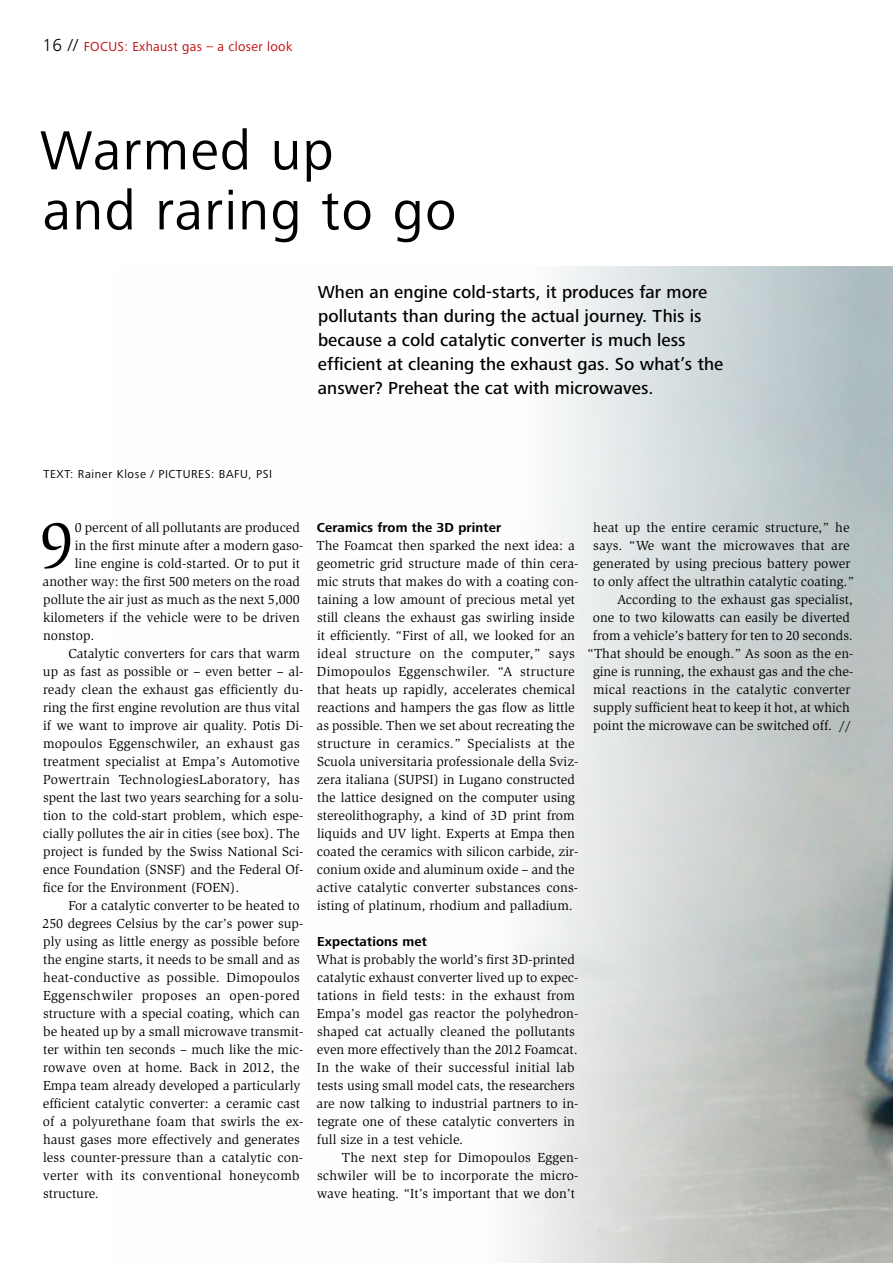
<style>
.page{position:relative;width:893px;height:1263px;background:#fff}
.page>*{position:absolute;margin:0;border:0;box-sizing:border-box;transform-origin:0 0}
.t1{font:67.2px "Slimbach Std";color:#000}
.t2{font:57px/60px "Frutiger Next Pro";letter-spacing:.025em;color:#000}
.t3{font:500 18px/24px "Frutiger Next Pro";letter-spacing:.005em;color:#000}
.t4{font:13.5px/18px "Slimbach Std";color:#000}
.t5{font:13.5px "Slimbach Std";letter-spacing:.02em;color:#000}
.t6{font:13.5px "Slimbach Std";letter-spacing:.03em;color:#000}
.t7{font:700 13.5px "Frutiger Next Pro";letter-spacing:.01em;color:#000}
.t8{font:13.5px "Frutiger Next Pro";letter-spacing:.025em;color:#c00609}
.t9{font:12px "Frutiger Next Pro";letter-spacing:.05em;color:#000}
.s1{font-weight:300;font-size:18px;color:#000}
</style>
<div class="page">
<img style="left:515px;top:266px;width:378px;height:997px">
<p class="t8" style="left:43px;top:38px;width:251px"><span class="s1">16 //</span> FOCUS: Exhaust gas – a closer look</p>
<h2 class="t2" style="left:40px;top:120px;width:418px">Warmed up<br>and raring to go</h2>
<p class="t3" style="left:318px;top:280px;width:407px">When an engine cold-starts, it produces far more pollutants than during the actual journey. This is because a cold catalytic converter is much less efficient at cleaning the exhaust gas. So what’s the answer? Preheat the cat with microwaves.</p>
<p class="t9" style="left:44px;top:467px;width:230px">TEXT: Rainer Klose / PICTURES: BAFU, PSI</p>
<h1 class="t1" style="left:39px;top:507px;width:36px">9</h1>
<p class="t4" style="left:75px;top:518px;width:227px">0 percent of all pollutants are produced</p>
<p class="t4" style="left:75px;top:536px;width:230px">in the first minute after a modern gaso-</p>
<p class="t4" style="left:75px;top:554px;width:227px">line engine is cold-started. Or to put it</p>
<p class="t4" style="left:43px;top:572px;width:259px">another way: the first 500 meters on the road</p>
<p class="t4" style="left:43px;top:590px;width:258px">pollute the air just as much as the next 5,000</p>
<p class="t4" style="left:43px;top:608px;width:258px">kilometers if the vehicle were to be driven</p>
<p class="t4" style="left:43px;top:626px;width:53px">nonstop.</p>
<p class="t4" style="left:68px;top:644px;width:233px">Catalytic converters for cars that warm</p>
<p class="t4" style="left:43px;top:662px;width:262px">up as fast as possible or – even better – al-</p>
<p class="t4" style="left:43px;top:680px;width:262px">ready clean the exhaust gas efficiently du-</p>
<p class="t4" style="left:43px;top:698px;width:258px">ring the first engine revolution are thus vital</p>
<p class="t4" style="left:43px;top:716px;width:262px">if we want to improve air quality. Potis Di-</p>
<p class="t4" style="left:43px;top:734px;width:258px">mopoulos Eggenschwiler, an exhaust gas</p>
<p class="t4" style="left:43px;top:752px;width:258px">treatment specialist at Empa’s Automotive</p>
<p class="t6" style="left:43px;top:771px;width:258px">Powertrain TechnologiesLaboratory, has</p>
<p class="t4" style="left:43px;top:788px;width:262px">spent the last two years searching for a solu-</p>
<p class="t4" style="left:43px;top:806px;width:262px">tion to the cold-start problem, which espe-</p>
<p class="t4" style="left:43px;top:824px;width:258px">cially pollutes the air in cities (see box). The</p>
<p class="t4" style="left:43px;top:842px;width:262px">project is funded by the Swiss National Sci-</p>
<p class="t4" style="left:43px;top:860px;width:262px">ence Foundation (SNSF) and the Federal Of-</p>
<p class="t4" style="left:43px;top:878px;width:198px">fice for the Environment (FOEN).</p>
<p class="t4" style="left:69px;top:896px;width:233px">For a catalytic converter to be heated to</p>
<p class="t4" style="left:42px;top:914px;width:262px">250 degrees Celsius by the car’s power sup-</p>
<p class="t4" style="left:43px;top:932px;width:258px">ply using as little energy as possible before</p>
<p class="t4" style="left:43px;top:950px;width:258px">the engine starts, it needs to be small and as</p>
<p class="t5" style="left:43px;top:969px;width:258px">heat-conductive as possible. Dimopoulos</p>
<p class="t6" style="left:43px;top:987px;width:258px">Eggenschwiler proposes an open-pored</p>
<p class="t4" style="left:43px;top:1004px;width:258px">structure with a special coating, which can</p>
<p class="t4" style="left:43px;top:1022px;width:262px">be heated up by a small microwave transmit-</p>
<p class="t4" style="left:43px;top:1040px;width:262px">ter within ten seconds – much like the mic-</p>
<p class="t4" style="left:43px;top:1058px;width:258px">rowave oven at home. Back in 2012, the</p>
<p class="t4" style="left:43px;top:1076px;width:259px">Empa team already developed a particularly</p>
<p class="t4" style="left:43px;top:1094px;width:259px">efficient catalytic converter: a ceramic cast</p>
<p class="t4" style="left:43px;top:1112px;width:262px">of a polyurethane foam that swirls the ex-</p>
<p class="t4" style="left:43px;top:1130px;width:258px">haust gases more effectively and generates</p>
<p class="t4" style="left:43px;top:1148px;width:262px">less counter-pressure than a catalytic con-</p>
<p class="t5" style="left:43px;top:1167px;width:258px">verter with its conventional honeycomb</p>
<p class="t4" style="left:43px;top:1184px;width:57px">structure.</p>
<p class="t7" style="left:317px;top:520px;width:186px">Ceramics from the 3D printer</p>
<p class="t4" style="left:316px;top:536px;width:263px">The Foamcat then sparked the next idea: a geometric grid structure made of thin cera&shy;mic struts that makes do with a coating con&shy;taining a low amount of precious metal yet still cleans the exhaust gas swirling inside it efficiently. “First of all, we looked for an ideal structure on the computer,” says Dimopoulos Eggenschwiler. “A structure that heats up rapidly, accelerates chemical reactions and hampers the gas flow as little as possible. Then we set about recreating the structure in ceramics.” Specialists at the Scuola universitaria professionale della Sviz&shy;zera italiana (SUPSI) in Lugano constructed the lattice designed on the computer using stereolithography, a kind of 3D print from liquids and UV light. Experts at Empa then coated the ceramics with silicon carbide, zir&shy;conium oxide and aluminum oxide – and the active catalytic converter substances cons&shy;isting of platinum, rhodium and palladium.</p>
<p class="t7" style="left:317px;top:933px;width:111px">Expectations met</p>
<p class="t4" style="left:316px;top:950px;width:264px">What is probably the world’s first 3D-printed catalytic exhaust converter lived up to expec&shy;tations in field tests: in the exhaust from Empa’s model gas reactor the polyhedron&shy;shaped cat actually cleaned the pollutants even more effectively than the 2012 Foamcat.<br>In the wake of their successful initial lab tests using small model cats, the researchers are now talking to industrial partners to in&shy;tegrate one of these catalytic converters in full size in a test vehicle.</p>
<p class="t4" style="left:317px;top:1148px;width:263px;text-align:justify;text-indent:25px">The next step for Dimopoulos Eggen&shy;schwiler will be to incorporate the micro&shy;wave heating. “It’s important that we don’t</p>
<p class="t4" style="left:593px;top:518px;width:258px">heat up the entire ceramic structure,” he</p>
<p class="t4" style="left:593px;top:536px;width:258px">says. “We want the microwaves that are</p>
<p class="t4" style="left:593px;top:554px;width:259px">generated by using precious battery power</p>
<p class="t4" style="left:593px;top:572px;width:262px">to only affect the ultrathin catalytic coating.”</p>
<p class="t4" style="left:617px;top:590px;width:237px">According to the exhaust gas specialist,</p>
<p class="t4" style="left:593px;top:608px;width:259px">one to two kilowatts can easily be diverted</p>
<p class="t4" style="left:593px;top:626px;width:261px">from a vehicle’s battery for ten to 20 seconds.</p>
<p class="t4" style="left:587px;top:644px;width:267px">“That should be enough.” As soon as the en-</p>
<p class="t4" style="left:593px;top:662px;width:262px">gine is running, the exhaust gas and the che-</p>
<p class="t4" style="left:593px;top:680px;width:259px">mical reactions in the catalytic converter</p>
<p class="t4" style="left:593px;top:698px;width:258px">supply sufficient heat to keep it hot, at which</p>
<p class="t4" style="left:593px;top:716px;width:259px">point the microwave can be switched off. //</p>
</div>
